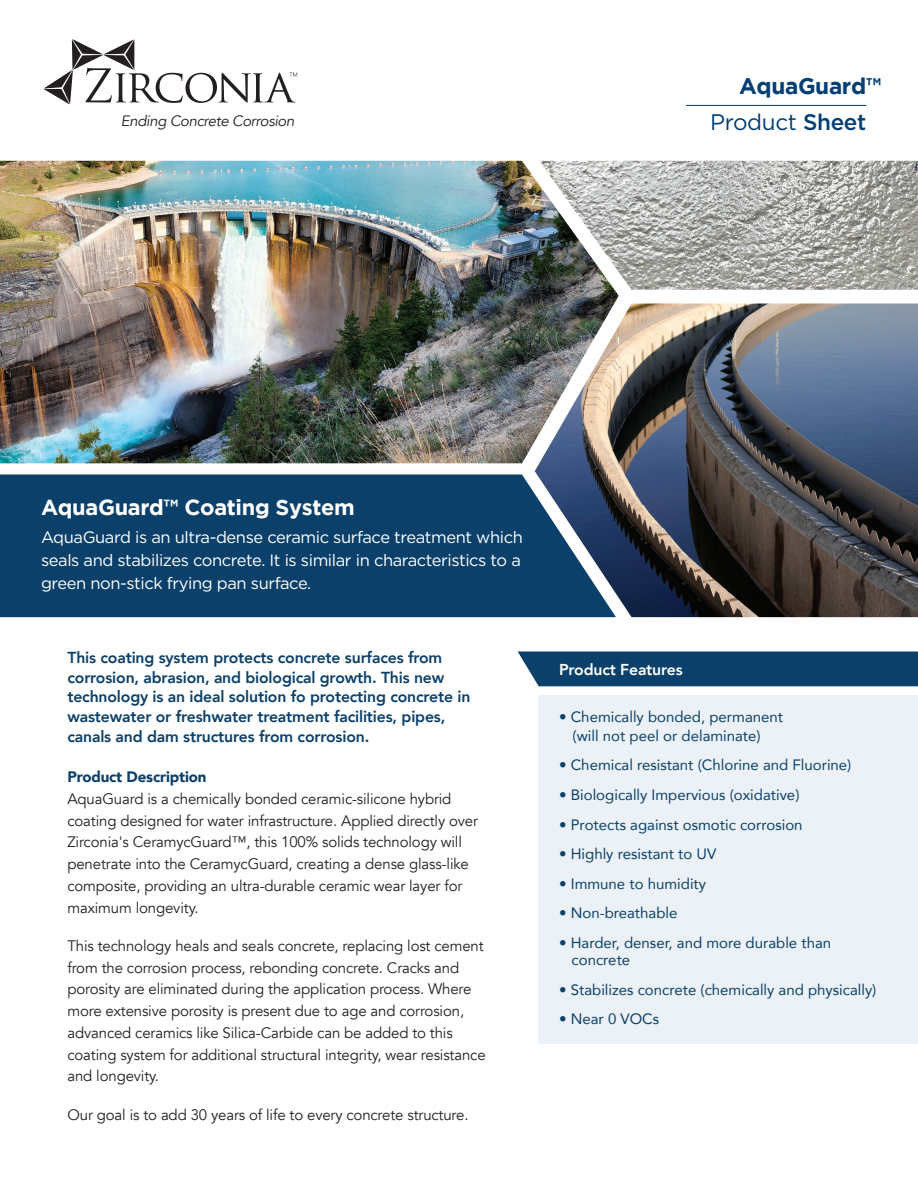
<style>
.page{position:relative;width:918px;height:1188px;background:#fff}
.page>*{position:absolute;margin:0;border:0;box-sizing:border-box;transform-origin:0 0}
.t1{font:22.5px "Gotham";letter-spacing:-.015em;color:#003e73}
.t2{font:700 22.5px "Gotham";letter-spacing:-.015em;color:#003e73}
.t3{font:700 21.75px "Gotham";letter-spacing:-.015em;color:#fff}
.t4{font:16.5px/23.2px "Gotham";letter-spacing:-.025em;color:#fff;text-align:justify}
.t5{font:800 15.9px/19.6px "Avenir";letter-spacing:-.01em;color:#0b406a}
.t6{font:800 15.75px "Avenir";letter-spacing:-.01em;color:#fff}
.t7{font:15.15px/21.8px "Avenir";letter-spacing:-.01em;color:#231f20}
.t8{font:900 15.15px "Avenir";letter-spacing:-.01em;color:#0b406a}
.t9{font:15px/18.8px "Avenir";color:#0b406a;text-align:center}
.t10{font:italic 15px "Avenir";letter-spacing:-.025em;color:#231f20}
.s1{font-weight:500}
</style>
<div class="page">
<div style="left:538px;top:696px;width:380px;height:348px;background:#ebf1f6"></div>
<img style="left:535px;top:304px;width:383px;height:313px">
<img style="left:619px;top:161px;width:299px;height:129px">
<img style="left:0;top:161px;width:619px;height:302px">
<svg style="left:0;top:475px;width:616px;height:142px;background:#11446d"></svg>
<div style="left:518px;top:652px;width:400px;height:34px;background:#0b406a"></div>
<hr style="left:686px;top:105px;width:180px;height:1px;background:#003e73">
<svg style="left:44px;top:39px;width:253px;height:65px"></svg>
<h1 class="t2" style="left:739px;top:73px;width:144px">AquaGuard™</h1>
<p class="t10" style="left:121px;top:112px;width:175px">Ending Concrete Corrosion</p>
<h1 class="t1" style="left:710px;top:107px;width:158px">Product <span class="s1">Sheet</span></h1>
<h2 class="t3" style="left:41px;top:495px;width:315px">AquaGuard™ Coating System</h2>
<p class="t4" style="left:41px;top:525px;width:483px">AquaGuard is an ultra-dense ceramic surface treatment which seals and stabilizes concrete. It is similar in characteristics to a green non-stick frying pan surface.</p>
<p class="t5" style="left:67px;top:648px;width:405px">This coating system protects concrete surfaces from corrosion, abrasion, and biological growth. This new technology is an ideal solution fo protecting concrete in wastewater or freshwater treatment facilities, pipes, canals and dam structures from corrosion.</p>
<p class="t8" style="left:67px;top:764px;width:140px">Product Description</p>
<p class="t7" style="left:67px;top:788px;width:412px">AquaGuard is a chemically bonded ceramic-silicone hybrid coating designed for water infrastructure. Applied directly over Zirconia's CeramycGuard™, this 100% solids technology will penetrate into the CeramycGuard, creating a dense glass-like composite, providing an ultra-durable ceramic wear layer for maximum longevity.</p>
<p class="t7" style="left:67px;top:935px;width:420px">This technology heals and seals concrete, replacing lost cement from the corrosion process, rebonding concrete. Cracks and porosity are eliminated during the application process. Where more extensive porosity is present due to age and corrosion, advanced ceramics like Silica-Carbide can be added to this coating system for additional structural integrity, wear resistance and longevity.</p>
<p class="t7" style="left:67px;top:1104px;width:403px">Our goal is to add 30 years of life to every concrete structure.</p>
<p class="t6" style="left:559px;top:657px;width:125px">Product Features</p>
<p class="t9" style="left:559px;top:707px;width:225px">• Chemically bonded, permanent (will not peel or delaminate)</p>
<p class="t9" style="left:559px;top:755px;width:294px">• Chemical resistant (Chlorine and Fluorine)</p>
<p class="t9" style="left:559px;top:785px;width:242px">• Biologically Impervious (oxidative)</p>
<p class="t9" style="left:559px;top:815px;width:245px">• Protects against osmotic corrosion</p>
<p class="t9" style="left:559px;top:844px;width:159px">• Highly resistant to UV</p>
<p class="t9" style="left:559px;top:874px;width:149px">• Immune to humidity</p>
<p class="t9" style="left:559px;top:903px;width:120px">• Non-breathable</p>
<p class="t9" style="left:572px;top:934px;width:261px;line-height:17.2px;text-align:left;text-indent:-13px">• Harder, denser, and more durable than concrete</p>
<p class="t9" style="left:559px;top:980px;width:319px">• Stabilizes concrete (chemically and physically)</p>
<p class="t9" style="left:559px;top:1009px;width:102px">• Near 0 VOCs</p>
</div>
